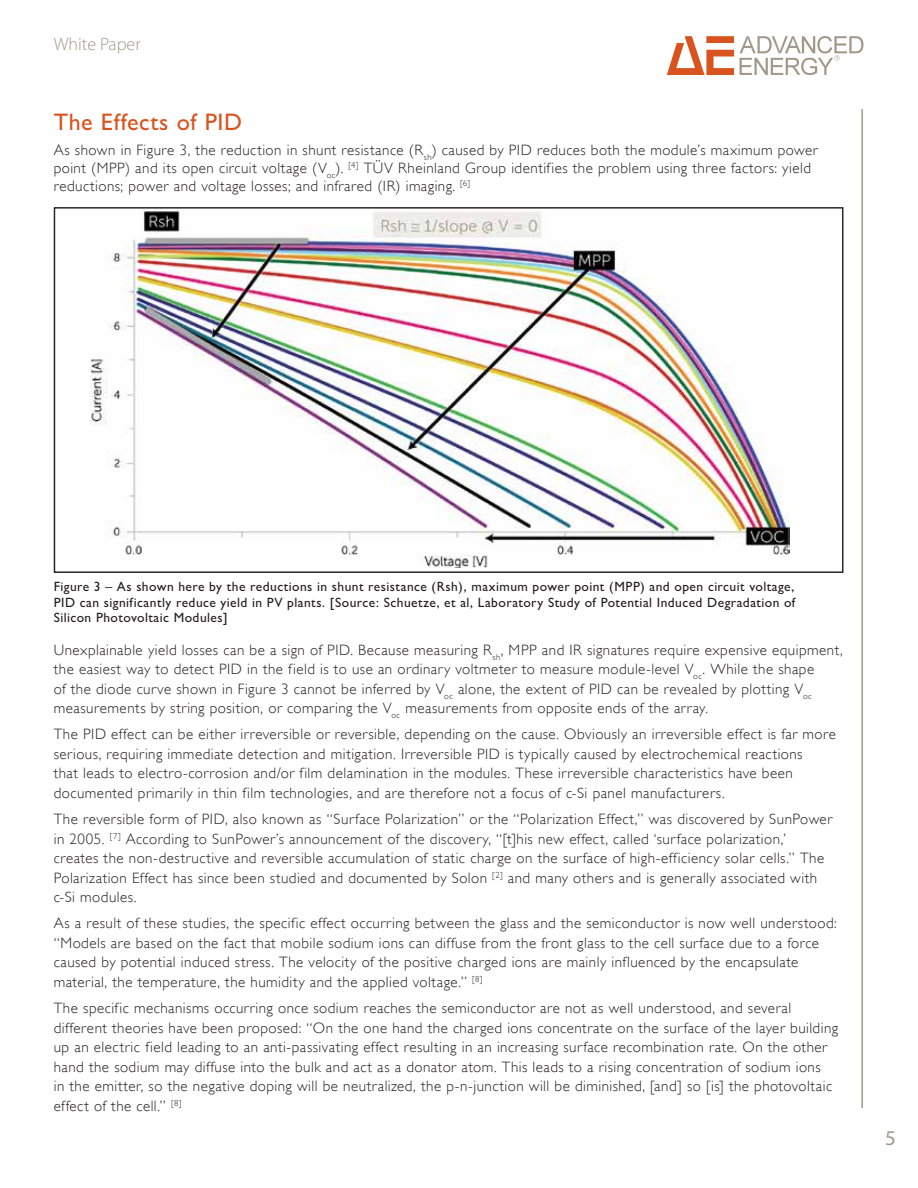
<style>
.page{position:relative;width:918px;height:1188px;background:#fff}
.page>*{position:absolute;margin:0;border:0;box-sizing:border-box;transform-origin:0 0}
.t1{font:24px "M Gill Sans";letter-spacing:.025em;color:#d9531e}
.t2{font:21px "Myriad Pro";color:#a2988a}
.t3{font:300 18px "Myriad Pro";color:#a2988a}
.t4{font:300 15px/19.5px "Gill Sans";letter-spacing:.03em;color:#231f20}
.t5{font:13.5px/16.5px "M Gill Sans";letter-spacing:.035em;color:#231f20}
</style>
<div class="page">
<hr style="left:861px;top:109px;width:2px;height:999px;background:#a2988a">
<svg style="left:740px;top:36px;width:124px;height:39px"></svg>
<svg style="left:667px;top:36px;width:67px;height:39px"></svg>
<img style="left:91px;top:210px;width:699px;height:357px">
<div style="left:141px;top:436px;width:187px;height:88px;background:#fff"></div>
<p class="t3" style="left:54px;top:33px;width:88px">White Paper</p>
<h1 class="t1" style="left:54px;top:109px;width:190px">The Effects of PID</h1>
<p class="t4" style="left:54px;top:141px;width:766px;line-height:18px">As shown in Figure 3, the reduction in shunt resistance (R<sub>sh</sub>) caused by PID reduces both the module’s maximum power point (MPP) and its open circuit voltage (V<sub>oc</sub>). <sup>[4]</sup> TÜV Rheinland Group identifies the problem using three factors: yield reductions; power and voltage losses; and infrared (IR) imaging. <sup>[6]</sup></p>
<p class="t5" style="left:54px;top:578px;width:743px">Figure 3 – As shown here by the reductions in shunt resistance (Rsh), maximum power point (MPP) and open circuit voltage,<br>PID can significantly reduce yield in PV plants. [Source: Schuetze, et al, Laboratory Study of Potential Induced Degradation of</p>
<p class="t5" style="left:54px;top:610px;width:176px">Silicon Photovoltaic Modules]</p>
<p class="t4" style="left:54px;top:640px;width:790px">Unexplainable yield losses can be a sign of PID. Because measuring R<sub>sh</sub>, MPP and IR signatures require expensive equipment, the easiest way to detect PID in the field is to use an ordinary voltmeter to measure module-level V<sub>oc</sub>. While the shape<br>of the diode curve shown in Figure 3 cannot be inferred by V<sub>oc</sub> alone, the extent of PID can be revealed by plotting V<sub>oc </sub>measurements by string position, or comparing the V<sub>oc</sub> measurements from opposite ends of the array.</p>
<p class="t4" style="left:54px;top:725px;width:784px">The PID effect can be either irreversible or reversible, depending on the cause. Obviously an irreversible effect is far more serious, requiring immediate detection and mitigation. Irreversible PID is typically caused by electrochemical reactions<br>that leads to electro-corrosion and/or film delamination in the modules. These irreversible characteristics have been documented primarily in thin film technologies, and are therefore not a focus of c-Si panel manufacturers.</p>
<p class="t4" style="left:54px;top:809px;width:780px">The reversible form of PID, also known as “Surface Polarization” or the “Polarization Effect,” was discovered by SunPower in 2005. <sup>[7]</sup> According to SunPower’s announcement of the discovery, “[t]his new effect, called ‘surface polarization,’ creates the non-destructive and reversible accumulation of static charge on the surface of high-efficiency solar cells.” The Polarization Effect has since been studied and documented by Solon <sup>[2]</sup> and many others and is generally associated with c-Si modules.</p>
<p class="t4" style="left:54px;top:914px;width:785px">As a result of these studies, the specific effect occurring between the glass and the semiconductor is now well understood: “Models are based on the fact that mobile sodium ions can diffuse from the front glass to the cell surface due to a force caused by potential induced stress. The velocity of the positive charged ions are mainly influenced by the encapsulate material, the temperature, the humidity and the applied voltage.” <sup>[8]</sup></p>
<p class="t4" style="left:54px;top:998px;width:786px">The specific mechanisms occurring once sodium reaches the semiconductor are not as well understood, and several different theories have been proposed: “On the one hand the charged ions concentrate on the surface of the layer building up an electric field leading to an anti-passivating effect resulting in an increasing surface recombination rate. On the other hand the sodium may diffuse into the bulk and act as a donator atom. This leads to a rising concentration of sodium ions<br>in the emitter, so the negative doping will be neutralized, the p-n-junction will be diminished, [and] so [is] the photovoltaic effect of the cell.” <sup>[8]</sup></p>
<h2 class="t2" style="left:885px;top:1125px;width:12px">5</h2>
</div>
